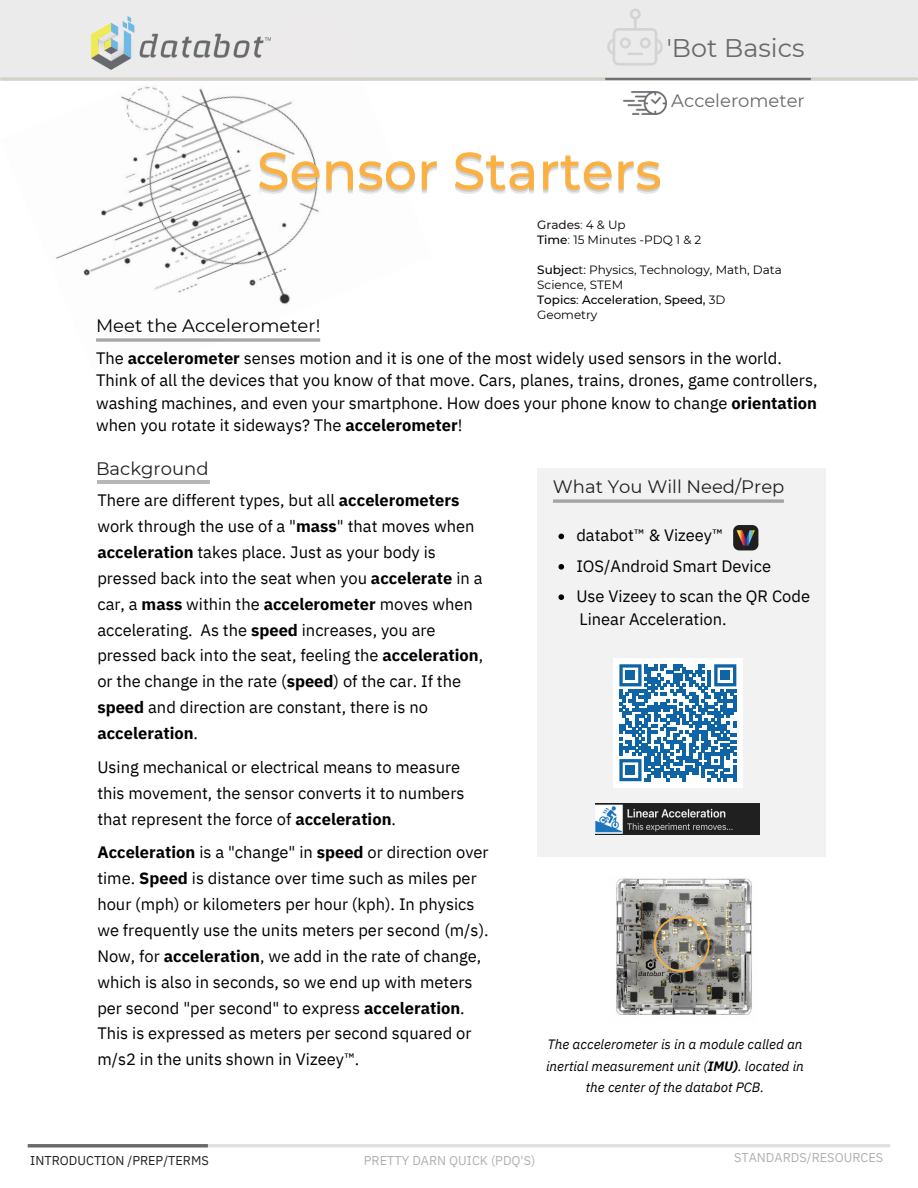
<style>
.page{position:relative;width:918px;height:1188px;background:#fff}
.page>*{position:absolute;margin:0;border:0;box-sizing:border-box;transform-origin:0 0}
.t1{font:500 52.5px "Montserrat";color:#fbb040}
.t2{font:25.5px "Montserrat";color:#68696c}
.t3{font:18px "Montserrat";color:#231f20}
.t4{font:18px "Montserrat";color:#000}
.t5{font:18px "Montserrat";color:#68696c}
.t6{font:16.5px/25.8px "IBM Plex Sans";color:#000}
.t7{font:italic 13.5px/21.3px "IBM Plex Sans";color:#000;text-align:center}
.t8{font:12.75px "IBM Plex Sans";color:#b0b0b0}
.t9{font:12.75px "IBM Plex Sans";color:#231f1f}
.t10{font:12px/15px "Montserrat";color:#000}
.t11{font:500 12px/15px "Montserrat";color:#000}
.t12{font:500 12px "Montserrat";color:#231f20}
.s1{font-weight:400;color:#0e64a4}
.s2{font-weight:400;color:#000}
.s3{font-weight:500}
.s4{color:#0e64a4}
.s5{font-weight:400}
.s6{font-weight:700}
</style>
<div class="page">
<img style="left:56px;top:86px;width:265px;height:256px">
<div style="left:0;top:0;width:918px;height:81px;background:#e7e5e5"></div>
<img style="left:92px;top:17px;width:179px;height:53px">
<hr style="left:28px;top:1144px;width:862px;height:3px;background:#e1e1e1">
<hr style="left:28px;top:1144px;width:180px;height:3px;background:#68696c">
<svg style="left:96px;top:338px;width:224px;height:4px"></svg>
<div style="left:537px;top:468px;width:289px;height:389px;background:#f3f2f2"></div>
<svg style="left:553px;top:499px;width:231px;height:4px"></svg>
<img style="left:616px;top:878px;width:136px;height:137px">
<hr style="left:2px;top:77px;width:914px;height:4px;background:#d4d2ca">
<hr style="left:605px;top:78px;width:206px;height:2px;background:#6f7074">
<hr style="left:97px;top:481px;width:113px;height:3px;background:#6f7074">
<img style="left:596px;top:804px;width:164px;height:30px">
<svg style="left:558px;top:534px;width:6px;height:5px"></svg>
<svg style="left:558px;top:564px;width:6px;height:6px"></svg>
<svg style="left:558px;top:594px;width:6px;height:6px"></svg>
<img style="left:733px;top:525px;width:26px;height:26px">
<svg style="left:654px;top:916px;width:55px;height:55px;background:#a09786"></svg>
<img style="left:624px;top:92px;width:43px;height:22px">
<div style="left:613px;top:658px;width:129px;height:129px;background:#fff"></div>
<svg style="left:619px;top:664px;width:117px;height:117px"></svg>
<div style="left:626px;top:671px;width:9px;height:9px;background:#0e64a4"></div>
<div style="left:721px;top:671px;width:9px;height:9px;background:#0e64a4"></div>
<div style="left:626px;top:765px;width:9px;height:10px;background:#0e64a4"></div>
<p class="t2" style="left:667px;top:32px;width:139px">'Bot Basics</p>
<p class="t5" style="left:671px;top:89px;width:135px">Accelerometer</p>
<p class="t1" style="left:257px;top:139px;width:406px">Sensor Starters</p>
<h3 class="t12" style="left:537px;top:218px;width:90px">Grades<span class="s1">:</span> <span class="s2">4 &amp; Up</span></h3>
<h1 class="t10" style="left:537px;top:232px;width:166px"><span class="s3">Time</span><span class="s4">:</span> 15 Minutes -PDQ 1 &amp; 2</h1>
<p class="t10" style="left:537px;top:262px;width:246px"><span class="s3">Subjec</span>t: Physics, Technology, Math, Data<br>Science, STEM</p>
<p class="t11" style="left:537px;top:292px;width:190px">Topics<span class="s5">:</span> Acceleration<span class="s5">,</span> Speed, <span class="s5">3D<br>Geometry</span></p>
<p class="t4" style="left:96px;top:315px;width:226px">Meet the Accelerometer!</p>
<p class="t6" style="left:96px;top:346px;width:723px;line-height:22.5px">The <span class="s6">accelerometer</span> senses motion and it is one of the most widely used sensors in the world.<br>Think of all the devices that you know of that move. Cars, planes, trains, drones, game controllers, washing machines, and even your smartphone. How does your phone know to change <span class="s6">orientation </span>when you rotate it sideways? The <span class="s6">accelerometer</span>!</p>
<h3 class="t3" style="left:96px;top:457px;width:114px">Background</h3>
<h3 class="t6" style="left:97px;top:487px;width:387px">There are different types, but all <span class="s6">accelerometers </span>work through the use of a "<span class="s6">mass</span>" that moves when <span class="s6">acceleration</span> takes place. Just as your body is pressed back into the seat when you <span class="s6">accelerate</span> in a car, a <span class="s6">mass</span> within the <span class="s6">accelerometer</span> moves when accelerating. As the <span class="s6">speed</span> increases, you are pressed back into the seat, feeling the <span class="s6">acceleration</span>, or the change in the rate (<span class="s6">speed</span>) of the car. If the <span class="s6">speed</span> and direction are constant, there is no <span class="s6">acceleration</span>.</h3>
<h3 class="t6" style="left:97px;top:754px;width:369px">Using mechanical or electrical means to measure this movement, the sensor converts it to numbers that represent the force of <span class="s6">acceleration</span>.</h3>
<h3 class="t6" style="left:97px;top:839px;width:393px"><span class="s6">Acceleration</span> is a "change" in <span class="s6">speed</span> or direction over time. <span class="s6">Speed</span> is distance over time such as miles per hour (mph) or kilometers per hour (kph). In physics we frequently use the units meters per second (m/s).<br>Now, for <span class="s6">acceleration</span>, we add in the rate of change, which is also in seconds, so we end up with meters per second "per second" to express <span class="s6">acceleration</span>.<br>This is expressed as meters per second squared or m/s2 in the units shown in Vizeey™.</h3>
<p class="t3" style="left:553px;top:476px;width:233px">What You Will Need/Prep</p>
<p class="t6" style="left:576px;top:522px;width:148px">databot™ &amp; Vizeey™</p>
<p class="t6" style="left:576px;top:553px;width:196px">IOS/Android Smart Device</p>
<h2 class="t6" style="left:576px;top:583px;width:235px">Use Vizeey to scan the QR Code</h2>
<p class="t6" style="left:579px;top:606px;width:149px">Linear Acceleration.</p>
<p class="t7" style="left:546px;top:1034px;width:259px">The accelerometer is in a module called an inertial measurement unit (<span class="s6">IMU)</span>. located in the center of the databot PCB.</p>
<h3 class="t9" style="left:30px;top:1151px;width:180px">INTRODUCTION /PREP/TERMS</h3>
<h3 class="t8" style="left:364px;top:1151px;width:173px">PRETTY DARN QUICK (PDQ'S)</h3>
<h3 class="t8" style="left:734px;top:1149px;width:151px">STANDARDS/RESOURCES</h3>
</div>
